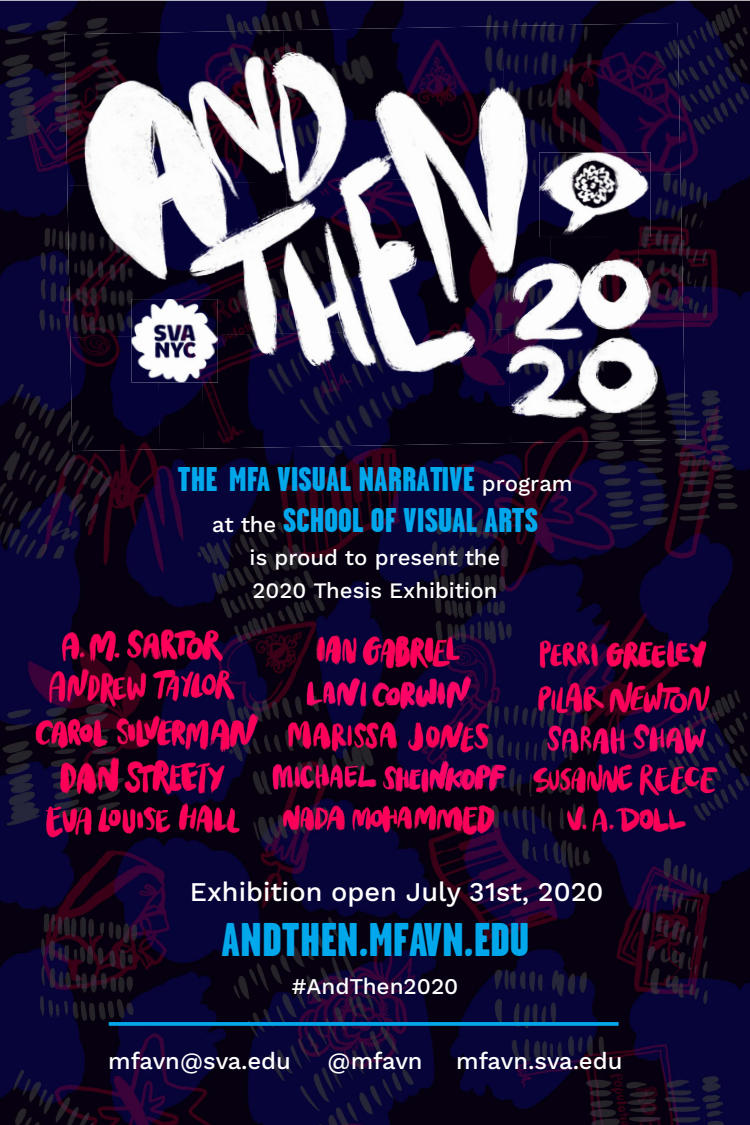
<style>
.page{position:relative;width:750px;height:1125px;background:#fff}
.page>*{position:absolute;margin:0;border:0;box-sizing:border-box;transform-origin:0 0}
.t1{font:900 47.25px "Garage Gothic";color:#00a8eb}
.t2{font:900 34.25px/41.1px "Garage Gothic";color:#00a8eb;text-align:center}
.t3{font:500 27px "Work Sans";color:#fff}
.t4{font:500 23.75px "Work Sans";color:#fff}
.t5{font:500 22.5px "Work Sans";color:#fff}
.t6{font:500 22px/33.1px "Work Sans";color:#fff}
.s1{font-family:"Work Sans";font-weight:500;font-size:22px;color:#fff}
</style>
<div class="page">
<img style="left:0;top:1px;width:88px;height:649px">
<img style="left:88px;top:1px;width:662px;height:43px">
<img style="left:662px;top:44px;width:88px;height:569px">
<img style="left:88px;top:449px;width:265px;height:164px">
<img style="left:353px;top:441px;width:309px;height:172px">
<img style="left:0;top:650px;width:44px;height:475px">
<img style="left:44px;top:850px;width:706px;height:275px">
<img style="left:65px;top:30px;width:218px;height:156px">
<img style="left:283px;top:26px;width:219px;height:155px">
<img style="left:502px;top:23px;width:179px;height:154px">
<img style="left:67px;top:181px;width:219px;height:157px">
<img style="left:286px;top:177px;width:219px;height:152px">
<img style="left:505px;top:177px;width:49px;height:266px">
<img style="left:642px;top:174px;width:43px;height:267px">
<img style="left:550px;top:237px;width:92px;height:205px">
<img style="left:70px;top:336px;width:90px;height:115px">
<img style="left:204px;top:329px;width:307px;height:120px">
<img style="left:158px;top:383px;width:46px;height:66px">
<img style="left:132px;top:299px;width:86px;height:84px">
<img style="left:539px;top:153px;width:112px;height:84px">
<img style="left:5px;top:613px;width:745px;height:237px">
<svg style="left:109px;top:1022px;width:510px;height:4px;background:#009ddf"></svg>
<p class="t2" style="left:177px;top:458px;width:397px">THE MFA VISUAL NARRATIVE <span class="s1">program at the</span> SCHOOL OF VISUAL ARTS</p>
<p class="t6" style="left:250px;top:542px;width:252px">is proud to present the<br>2020 Thesis Exhibition</p>
<p class="t3" style="left:190px;top:875px;width:415px">Exhibition open July 31st, 2020</p>
<h1 class="t1" style="left:222px;top:913px;width:309px">ANDTHEN.MFAVN.EDU</h1>
<p class="t5" style="left:292px;top:973px;width:168px">#AndThen2020</p>
<p class="t4" style="left:108px;top:1047px;width:184px">mfavn@sva.edu</p>
<p class="t4" style="left:328px;top:1047px;width:96px">@mfavn</p>
<p class="t4" style="left:456px;top:1047px;width:168px">mfavn.sva.edu</p>
</div>
